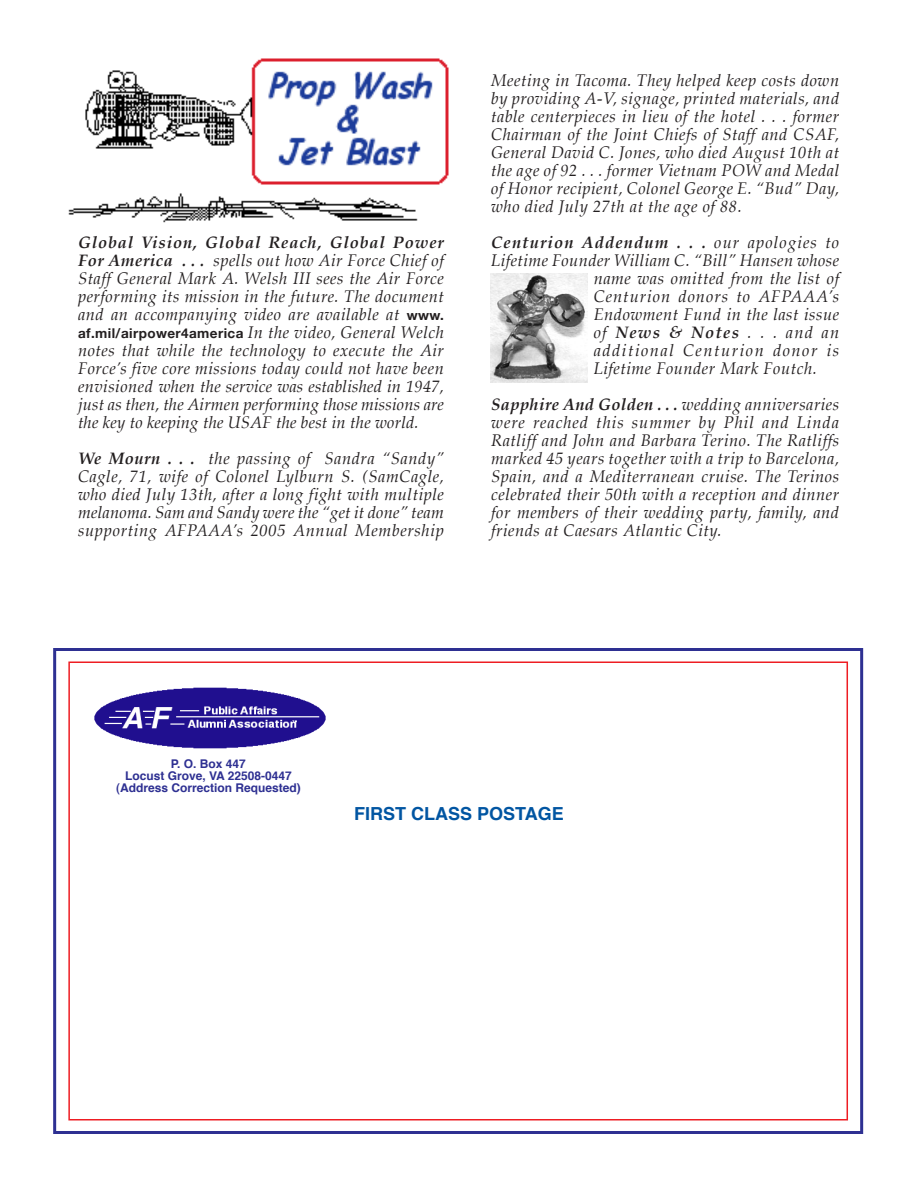
<style>
.page{position:relative;width:918px;height:1188px;background:#fff}
.page>*{position:absolute;margin:0;border:0;box-sizing:border-box;transform-origin:0 0}
.t1{font:700 18px "Helvetica";color:#0155a2}
.t2{font:italic 16.5px/18px "Palatino";letter-spacing:.03em;color:#231f20;text-align:justify}
.t3{font:italic 700 16.5px "Palatino";letter-spacing:.065em;color:#231f20}
.t4{font:italic 16.5px "Palatino";letter-spacing:.09em;color:#231f20}
.t5{font:italic 16.5px "Palatino";letter-spacing:.06em;color:#231f20}
.t6{font:700 13.5px "Helvetica Neue";letter-spacing:.03em;color:#231f20}
.t7{font:700 12px "Helvetica";color:#2e3092}
.s1{font-weight:700}
.s2{font-family:"Helvetica Neue";font-weight:700;font-style:normal;font-size:13.5px}
.s3{font-family:"Palatino";font-weight:400;font-style:italic;font-size:16.5px}
.s4{font-weight:400}
</style>
<div class="page">
<img style="left:68px;top:58px;width:381px;height:165px">
<img style="left:491px;top:273px;width:96px;height:109px">
<div style="left:68px;top:662px;width:780px;height:458px;border:2px solid #ee1d23"></div>
<div style="left:53px;top:648px;width:810px;height:486px;border:3px solid #2e3092"></div>
<img style="left:94px;top:687px;width:232px;height:62px">
<p class="t2" style="left:78px;top:233px;width:368px"><span class="s1">Global Vision, Global Reach, Global Power For America . . .</span> spells out how Air Force Chief of Staff General Mark A. Welsh III sees the Air Force performing its mission in the future. The document and an accompanying video are available at <span class="s2">www.</span></p>
<p class="t6" style="left:78px;top:324px;width:368px">af.mil/airpower4america <span class="s3">In the video, General Welch</span></p>
<p class="t2" style="left:78px;top:341px;width:368px">notes that while the technology to execute the Air Force’s five core missions today could not have been envisioned when the service was established in 1947, just as then, the Airmen performing those missions are the key to keeping the USAF the best in the world.</p>
<p class="t2" style="left:78px;top:449px;width:368px"><span class="s1">We Mourn . . .</span> the passing of Sandra “Sandy” Cagle, 71, wife of Colonel Lylburn S. (SamCagle, who died July 13th, after a long fight with multiple melanoma. Sam and Sandy were the “get it done” team supporting AFPAAA’s 2005 Annual Membership</p>
<p class="t2" style="left:491px;top:71px;width:350px">Meeting in Tacoma. They helped keep costs down by providing A-V, signage, printed materials, and table centerpieces in lieu of the hotel . . . former Chairman of the Joint Chiefs of Staff and CSAF, General David C. Jones, who died August 10th at the age of 92 . . . former Vietnam POW and Medal of Honor recipient, Colonel George E. “Bud” Day, who died July 27th at the age of 88.</p>
<p class="t3" style="left:491px;top:229px;width:350px">Centurion Addendum . . . <span class="s4">our apologies to</span></p>
<p class="t2" style="left:491px;top:251px;width:349px">Lifetime Founder William C. “Bill” Hansen whose</p>
<p class="t2" style="left:594px;top:269px;width:247px">name was omitted from the list of</p>
<p class="t5" style="left:594px;top:283px;width:247px">Centurion donors to AFPAAA’s</p>
<p class="t2" style="left:594px;top:305px;width:247px">Endowment Fund in the last issue</p>
<p class="t2" style="left:594px;top:323px;width:247px">of <span class="s1">News &amp; Notes</span> . . . and an</p>
<p class="t4" style="left:594px;top:337px;width:247px">additional Centurion donor is</p>
<p class="t2" style="left:594px;top:359px;width:225px">Lifetime Founder Mark Foutch.</p>
<p class="t2" style="left:491px;top:395px;width:350px"><span class="s1">Sapphire And Golden . . .</span> wedding anniversaries were reached this summer by Phil and Linda Ratliff and John and Barbara Terino. The Ratliffs marked 45 years together with a trip to Barcelona, Spain, and a Mediterranean cruise. The Terinos celebrated their 50th with a reception and dinner for members of their wedding party, family, and friends at Caesars Atlantic City.</p>
<p class="t7" style="left:171px;top:754px;width:77px">P. O. Box 447</p>
<p class="t7" style="left:125px;top:766px;width:168px">Locust Grove, VA 22508-0447</p>
<p class="t7" style="left:116px;top:778px;width:186px">(Address Correction Requested)</p>
<p class="t1" style="left:354px;top:799px;width:211px">FIRST CLASS POSTAGE</p>
</div>
